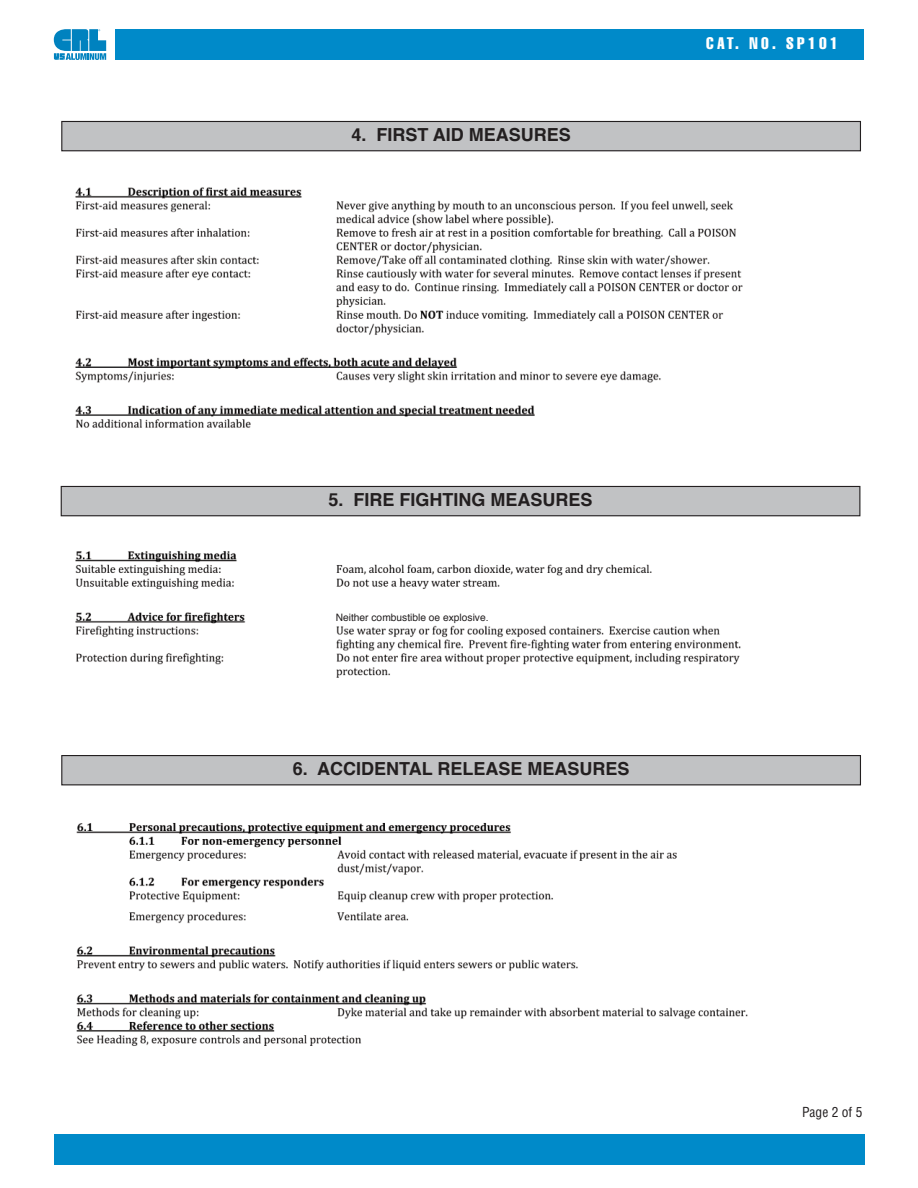
<style>
.page{position:relative;width:918px;height:1188px;background:#fff}
.page>*{position:absolute;margin:0;border:0;box-sizing:border-box;transform-origin:0 0}
.t1{font:700 18px "Helvetica";color:#231f20}
.t2{font:extra-condensed 16.5px "Helvetica";letter-spacing:.2em;color:#fff}
.t3{font:condensed 13.5px "Helvetica";color:#231f20}
.t4{font:10.2px "Helvetica";color:#231f20}
</style>
<div class="page">
<div style="left:54px;top:1134px;width:810px;height:31px;background:#008ac9"></div>
<div style="left:115px;top:29px;width:749px;height:30px;background:#008ac9"></div>
<img style="left:75px;top:187px;width:668px;height:241px">
<svg style="left:54px;top:29px;width:52px;height:31px"></svg>
<div style="left:62px;top:121px;width:798px;height:30px;background:#c1c2c4"></div>
<div style="left:61px;top:121px;width:800px;height:30px;border:1px solid #231f20"></div>
<div style="left:61px;top:486px;width:799px;height:30px;background:#c1c2c4"></div>
<div style="left:61px;top:486px;width:799px;height:30px;border:1px solid #231f20"></div>
<div style="left:62px;top:756px;width:798px;height:29px;background:#c1c2c4"></div>
<div style="left:61px;top:755px;width:800px;height:30px;border:1px solid #231f20"></div>
<img style="left:75px;top:551px;width:666px;height:127px">
<img style="left:76px;top:822px;width:601px;height:81px">
<img style="left:76px;top:911px;width:672px;height:135px">
<p class="t1" style="left:351px;top:127px;width:221px">4. FIRST AID MEASURES</p>
<p class="t2" style="left:706px;top:37px;width:133px">CAT. NO. SP101</p>
<p class="t1" style="left:329px;top:492px;width:266px">5. FIRE FIGHTING MEASURES</p>
<p class="t4" style="left:336px;top:613px;width:154px">Neither combustible oe explosive.</p>
<p class="t1" style="left:293px;top:762px;width:338px">6. ACCIDENTAL RELEASE MEASURES</p>
<p class="t3" style="left:802px;top:1107px;width:62px">Page 2 of 5</p>
</div>
